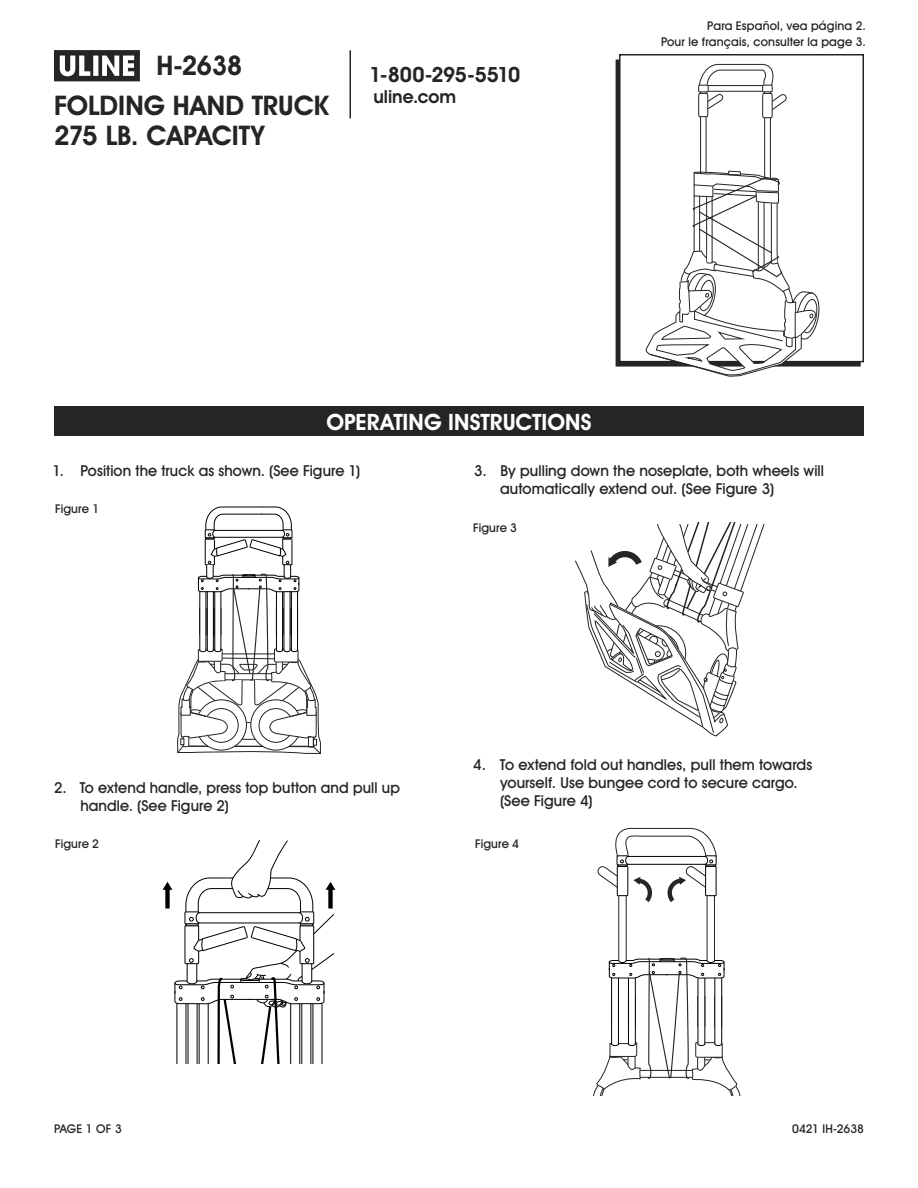
<style>
.page{position:relative;width:918px;height:1188px;background:#fff}
.page>*{position:absolute;margin:0;border:0;box-sizing:border-box;transform-origin:0 0}
.t1{font:700 27px/39.9px "Uline Two Knine";letter-spacing:-.005em;color:#252525;text-align:center}
._2_HEADING_REVERSE{font:700 22.5px "Uline Two Knine";letter-spacing:.005em;color:#fff}
.t2{font:700 21px "Uline Two Knine";letter-spacing:-.02em;color:#252525}
.t3{font:700 18px "Uline Two Knine";color:#252525}
.t4{font:15px/18px "Uline Two Knine";letter-spacing:.005em;color:#252525}
.IS_PD_TS_Disclaimer{font:12px "Uline Two Knine";letter-spacing:.015em;color:#252525}
.IS_PD_TS_Disclaimer-2{font:12px "Uline Two Knine";letter-spacing:-.01em;color:#252525}
</style>
<div class="page">
<svg style="left:54px;top:50px;width:86px;height:31px"></svg>
<hr style="left:350px;top:50px;width:1px;height:68px;background:#252525">
<div style="left:54px;top:406px;width:810px;height:30px;background:#252525"></div>
<svg style="left:163px;top:840px;width:172px;height:224px"></svg>
<svg style="left:575px;top:523px;width:190px;height:213px"></svg>
<hr style="left:619px;top:892px;width:1px;height:68px;background:#242426">
<hr style="left:626px;top:892px;width:1px;height:68px;background:#242426">
<hr style="left:707px;top:892px;width:1px;height:68px;background:#242426">
<hr style="left:714px;top:892px;width:1px;height:68px;background:#242426">
<svg style="left:597px;top:827px;width:120px;height:80px"></svg>
<svg style="left:593px;top:956px;width:148px;height:139px"></svg>
<svg style="left:177px;top:507px;width:144px;height:247px"></svg>
<div style="left:619px;top:54px;width:245px;height:308px;border:2px solid #252525"></div>
<hr style="left:770px;top:92px;width:1px;height:86px;background:#242426">
<hr style="left:764px;top:92px;width:1px;height:86px;background:#242426">
<hr style="left:708px;top:91px;width:55px;height:1px;background:#242426">
<svg style="left:699px;top:63px;width:75px;height:23px"></svg>
<div style="left:762px;top:85px;width:10px;height:7px;border:1px solid #242426"></div>
<svg style="left:762px;top:93px;width:25px;height:25px"></svg>
<hr style="left:706px;top:92px;width:1px;height:81px;background:#242426">
<hr style="left:700px;top:92px;width:1px;height:81px;background:#242426">
<svg style="left:698px;top:93px;width:26px;height:24px"></svg>
<div style="left:698px;top:85px;width:10px;height:7px;border:1px solid #242426"></div>
<svg style="left:646px;top:171px;width:175px;height:206px"></svg>
<h1 class="t1" style="left:54px;top:45px;width:276px">H-2638<br>FOLDING HAND TRUCK</h1>
<h1 class="t1" style="left:54px;top:115px;width:212px">275 LB. CAPACITY</h1>
<h3 class="t2" style="left:369px;top:62px;width:152px">1-800-295-5510</h3>
<p class="t3" style="left:373px;top:86px;width:84px">uline.com</p>
<p class="IS_PD_TS_Disclaimer" style="left:707px;top:18px;width:160px">Para Español, vea página 2.</p>
<p class="IS_PD_TS_Disclaimer" style="left:661px;top:35px;width:206px">Pour le français, consulter la page 3.</p>
<h1 class="_2_HEADING_REVERSE" style="left:326px;top:408px;width:267px">OPERATING INSTRUCTIONS</h1>
<p class="t4" style="left:53px;top:461px;width:309px">1. Position the truck as shown. (See Figure 1)</p>
<p class="IS_PD_TS_Disclaimer" style="left:55px;top:502px;width:46px">Figure 1</p>
<p class="t4" style="left:500px;top:461px;width:326px;text-indent:-26px">3. By pulling down the noseplate, both wheels will automatically extend out. (See Figure 3)</p>
<p class="IS_PD_TS_Disclaimer" style="left:473px;top:520px;width:45px">Figure 3</p>
<p class="t4" style="left:80px;top:778px;width:321px;text-indent:-26px">2. To extend handle, press top button and pull up handle. (See Figure 2)</p>
<p class="t4" style="left:500px;top:756px;width:314px;text-indent:-27px">4. To extend fold out handles, pull them towards yourself. Use bungee cord to secure cargo. (See Figure 4)</p>
<p class="IS_PD_TS_Disclaimer" style="left:55px;top:837px;width:45px">Figure 2</p>
<p class="IS_PD_TS_Disclaimer" style="left:475px;top:837px;width:45px">Figure 4</p>
<p class="IS_PD_TS_Disclaimer" style="left:54px;top:1122px;width:69px">PAGE 1 OF 3</p>
<p class="IS_PD_TS_Disclaimer-2" style="left:792px;top:1122px;width:73px">0421 IH-2638</p>
</div>
